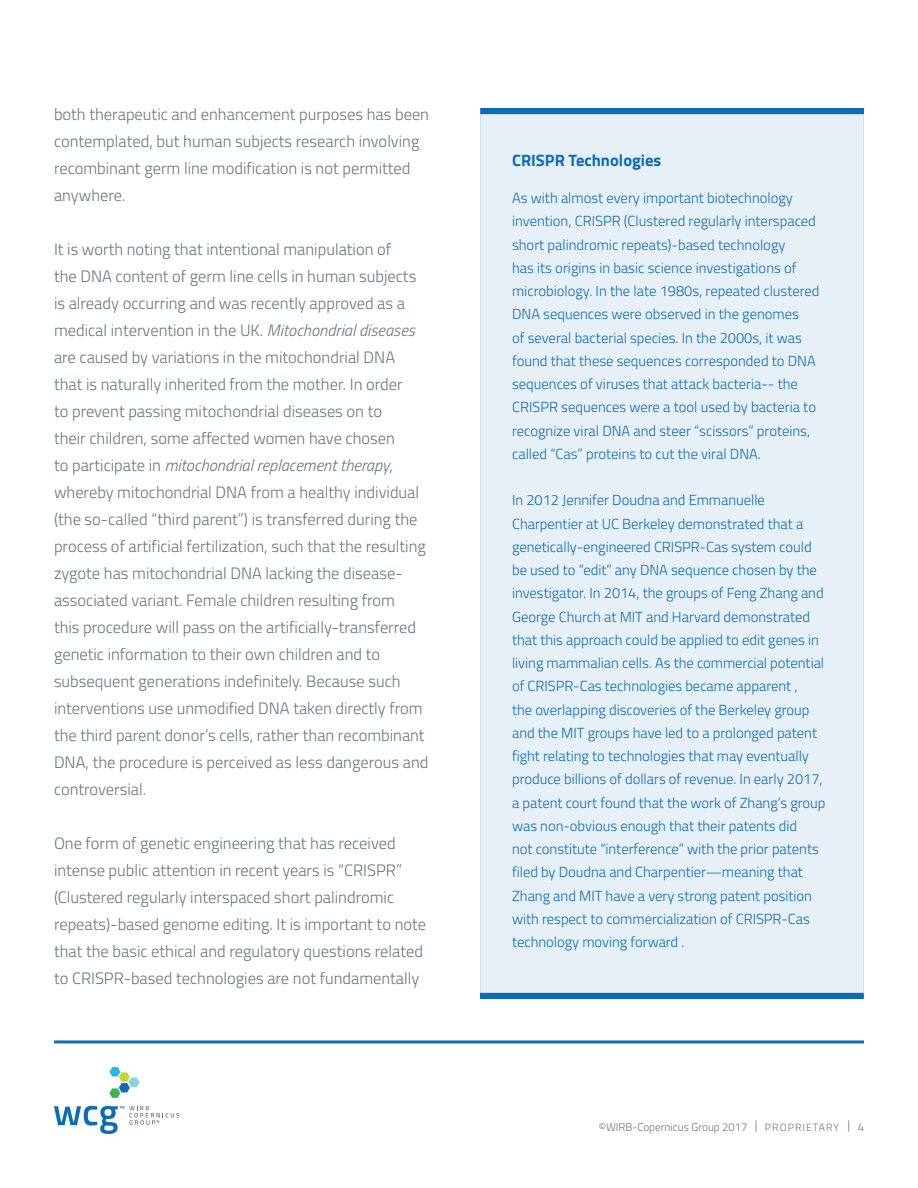
<style>
.page{position:relative;width:918px;height:1188px;background:#fff}
.page>*{position:absolute;margin:0;border:0;box-sizing:border-box;transform-origin:0 0}
.t1{font:300 16.5px/27px "Titillium";color:#6a747b}
.t2{font:700 16.5px "Titillium";color:#0d6cb6}
.t3{font:300 14.7px/23.2px "Titillium";color:#0d6cb6}
.t4{font:300 11.25px "Titillium";color:#6a747b}
.s1{font-style:italic}
.s2{font-size:12px}
.s3{font-size:10.5px}
</style>
<div class="page">
<hr style="left:54px;top:1040px;width:810px;height:3px;background:#0d6cb6">
<svg style="left:109px;top:1067px;width:31px;height:31px"></svg>
<svg style="left:54px;top:1106px;width:125px;height:28px"></svg>
<div style="left:480px;top:109px;width:384px;height:890px;background:#e7f0f7"></div>
<div style="left:480px;top:993px;width:384px;height:6px;background:#0d6cb6"></div>
<div style="left:480px;top:108px;width:384px;height:6px;background:#0d6cb6"></div>
<p class="t1" style="left:54px;top:100px;width:377px">both therapeutic and enhancement purposes has been contemplated, but human subjects research involving recombinant germ line modification is not permitted anywhere.</p>
<p class="t1" style="left:54px;top:235px;width:376px">It is worth noting that intentional manipulation of<br>the DNA content of germ line cells in human subjects is already occurring and was recently approved as a medical intervention in the UK. <span class="s1">Mitochondrial diseases </span>are caused by variations in the mitochondrial DNA<br>that is naturally inherited from the mother. In order<br>to prevent passing mitochondrial diseases on to<br>their children, some affected women have chosen<br>to participate in <span class="s1">mitochondrial replacement therapy</span>, whereby mitochondrial DNA from a healthy individual (the so-called “third parent”) is transferred during the process of artificial fertilization, such that the resulting zygote has mitochondrial DNA lacking the disease&shy;associated variant. Female children resulting from<br>this procedure will pass on the artificially-transferred genetic information to their own children and to subsequent generations indefinitely. Because such interventions use unmodified DNA taken directly from the third parent donor’s cells, rather than recombinant DNA, the procedure is perceived as less dangerous and controversial.</p>
<p class="t1" style="left:54px;top:829px;width:374px">One form of genetic engineering that has received intense public attention in recent years is “CRISPR” (Clustered regularly interspaced short palindromic repeats)-based genome editing. It is important to note that the basic ethical and regulatory questions related to CRISPR-based technologies are not fundamentally</p>
<p class="t2" style="left:512px;top:148px;width:151px">CRISPR Technologies</p>
<p class="t3" style="left:512px;top:186px;width:309px">As with almost every important biotechnology invention, CRISPR (Clustered regularly interspaced short palindromic repeats)-based technology<br>has its origins in basic science investigations of microbiology. In the late 1980s, repeated clustered DNA sequences were observed in the genomes<br>of several bacterial species. In the 2000s, it was found that these sequences corresponded to DNA sequences of viruses that attack bacteria-- the CRISPR sequences were a tool used by bacteria to recognize viral DNA and steer “scissors” proteins, called “Cas” proteins to cut the viral DNA.</p>
<p class="t3" style="left:512px;top:488px;width:315px">In 2012 Jennifer Doudna and Emmanuelle Charpentier at UC Berkeley demonstrated that a genetically-engineered CRISPR-Cas system could be used to “edit” any DNA sequence chosen by the investigator. In 2014, the groups of Feng Zhang and George Church at MIT and Harvard demonstrated that this approach could be applied to edit genes in living mammalian cells. As the commercial potential of CRISPR-Cas technologies became apparent ,<br>the overlapping discoveries of the Berkeley group and the MIT groups have led to a prolonged patent fight relating to technologies that may eventually produce billions of dollars of revenue. In early 2017, a patent court found that the work of Zhang’s group was non-obvious enough that their patents did<br>not constitute “interference” with the prior patents filed by Doudna and Charpentier—meaning that Zhang and MIT have a very strong patent position with respect to commercialization of CRISPR-Cas technology moving forward .</p>
<p class="t4" style="left:599px;top:1119px;width:267px">©WIRB-Copernicus Group 2017 <span class="s2">|</span> <span class="s3">PROPRIETARY</span> <span class="s2">|</span> 4</p>
</div>
